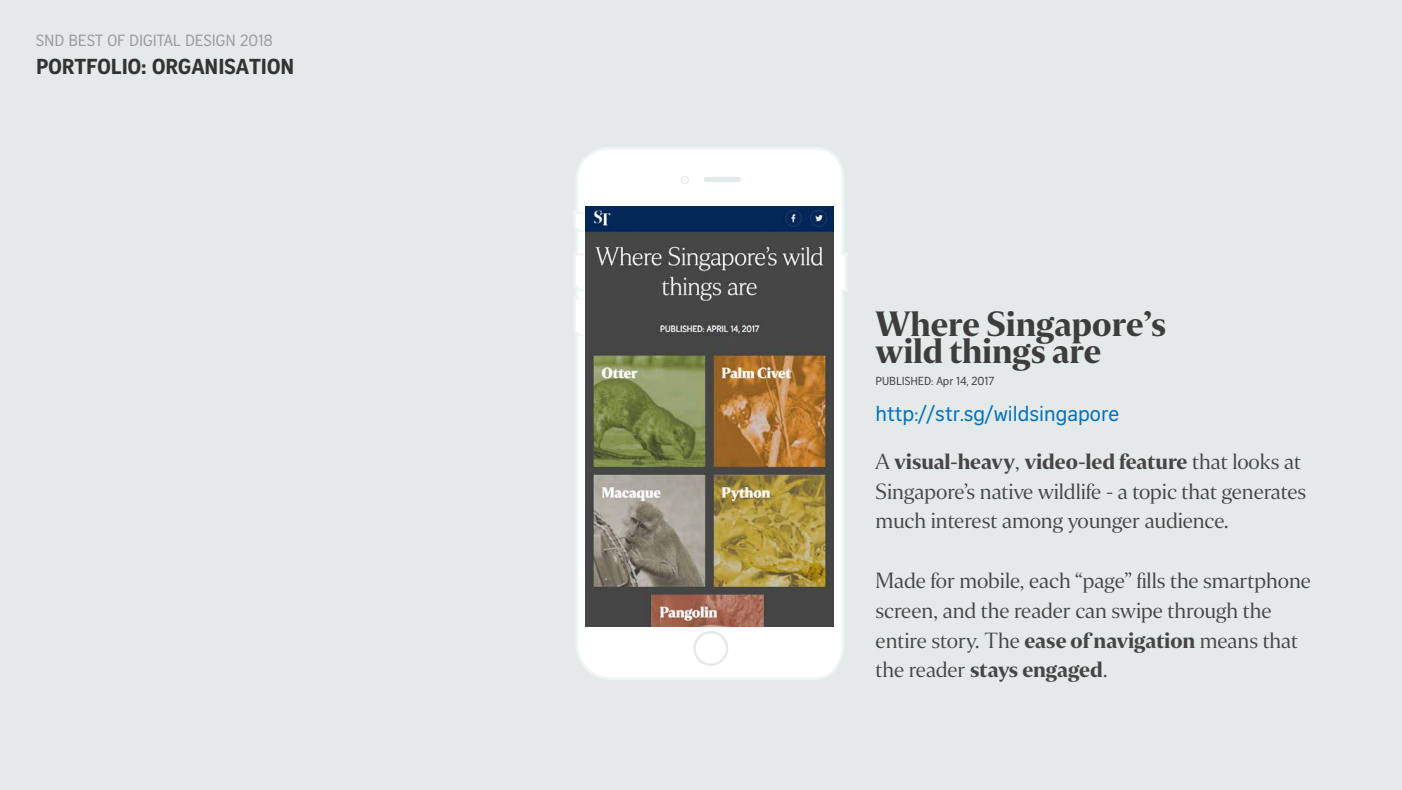
<style>
.page{position:relative;width:1402px;height:790px;background:#fff}
.page>*{position:absolute;margin:0;border:0;box-sizing:border-box;transform-origin:0 0}
.t1{font:35px/27.1px "Selane ST Fifty";color:#3d3d3d}
.t2{font:21.88px/29.8px "Selane ST Ten";color:#454545}
.t3{font:21.88px "Selane ST Fifty";color:#454545}
.t4{font:21px "Curator Head ST Regular";color:#0071bc}
.t5{font:21px "Curator Head ST Bold";color:#333}
.t6{font:15.75px "Curator Head ST Regular";color:#999}
.t7{font:11.29px "Curator Head ST Regular";color:#3d3d3d}
.s1{font-family:"Selane ST Ten"}
.s2{font-family:"Selane ST Fifty"}
</style>
<div class="page">
<div style="left:0;top:0;width:1402px;height:789px;background:#e4e9ea"></div>
<svg style="left:574px;top:147px;width:274px;height:533px"></svg>
<svg style="left:693px;top:630px;width:35px;height:35px"></svg>
<svg style="left:681px;top:176px;width:8px;height:8px"></svg>
<div style="left:703px;top:177px;width:38px;height:5px;background:#e4e9ea;border-radius:3px"></div>
<img style="left:585px;top:207px;width:248px;height:419px">
<p class="t6" style="left:36px;top:32px;width:238px">SND BEST OF DIGITAL DESIGN 2018</p>
<p class="t5" style="left:36px;top:53px;width:260px">PORTFOLIO: ORGANISATION</p>
<h1 class="t1" style="left:875px;top:310px;width:292px">Where Singapore’s wild things are</h1>
<p class="t4" style="left:875px;top:401px;width:245px">http://str.sg/wildsingapore</p>
<p class="t7" style="left:875px;top:374px;width:120px">PUBLISHED: Apr 14, 2017</p>
<p class="t3" style="left:875px;top:448px;width:427px"><span class="s1">A</span> visual-heavy<span class="s1">,</span> video-led feature <span class="s1">that looks at</span></p>
<p class="t2" style="left:875px;top:476px;width:432px">Singapore’s native wildlife - a topic that generates much interest among younger audience.</p>
<p class="t2" style="left:875px;top:565px;width:437px">Made for mobile, each “page” fills the smartphone screen, and the reader can swipe through the entire story. The <span class="s2">ease of navigation</span> means that</p>
<p class="t3" style="left:875px;top:656px;width:234px"><span class="s1">the reader</span> stays engaged<span class="s1">.</span></p>
</div>
